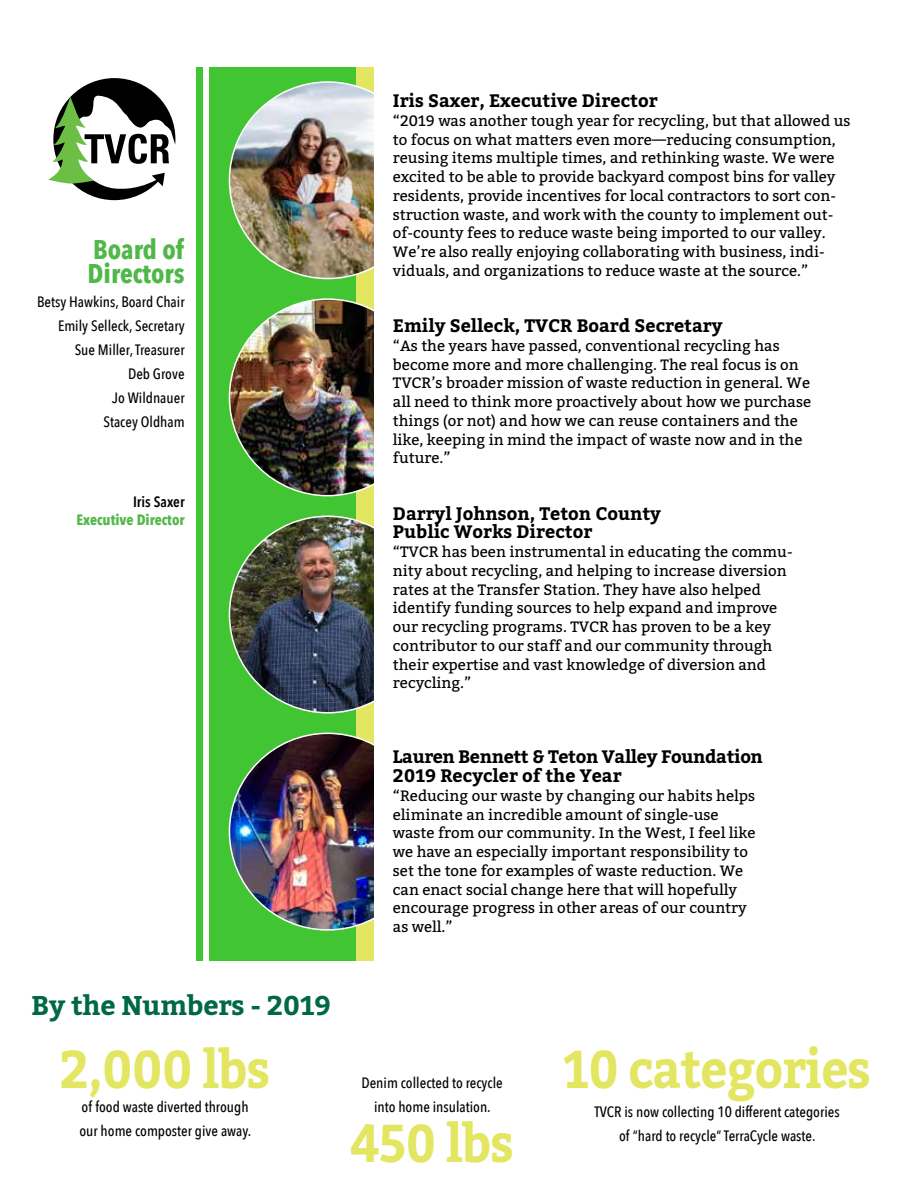
<style>
.page{position:relative;width:918px;height:1188px;background:#fff}
.page>*{position:absolute;margin:0;border:0;box-sizing:border-box;transform-origin:0 0}
.t1{font:700 52.8px "Bitter";letter-spacing:-.02em;color:#e2e660;scale:.91 1}
.t2{font:700 27px "Bitter";letter-spacing:-.01em;color:#006944}
.t3{font:700 27px/24px "Avenir Next Condensed";color:#50b848}
.t4{font:700 18px/18.8px "Bitter";color:#000}
.t5{font:700 18px/18.8px "Bitter";letter-spacing:-.02em;color:#000}
.t6{font:15px/18.8px "Bitter";color:#000}
.t7{font:500 15px/24px "Avenir Next Condensed";color:#000;text-align:center}
.t8{font:700 15px "Avenir Next Condensed";color:#50b848}
.t9{font:600 15px "Avenir Next Condensed";color:#000}
</style>
<div class="page">
<svg style="left:48px;top:78px;width:127px;height:122px"></svg>
<div style="left:196px;top:67px;width:7px;height:893px;background:#42c532"></div>
<div style="left:209px;top:67px;width:147px;height:893px;background:#42c532"></div>
<div style="left:356px;top:67px;width:18px;height:893px;background:#e2e660"></div>
<img style="left:229px;top:82px;width:197px;height:197px;border-radius:98px">
<img style="left:229px;top:299px;width:145px;height:197px">
<img style="left:229px;top:516px;width:197px;height:197px;border-radius:98px">
<img style="left:229px;top:733px;width:197px;height:197px;border-radius:98px">
<div style="left:374px;top:67px;width:494px;height:893px;background:#fff"></div>
<h2 class="t3" style="left:88px;top:238px;width:98px">Board of<br>Directors</h2>
<p class="t7" style="left:37px;top:290px;width:149px;text-align:right">Betsy Hawkins, Board Chair<br>Emily Selleck, Secretary<br>Sue Miller, Treasurer<br>Deb Grove<br>Jo Wildnauer<br>Stacey Oldham</p>
<p class="t9" style="left:133px;top:489px;width:53px">Iris Saxer</p>
<p class="t8" style="left:76px;top:511px;width:110px">Executive Director</p>
<p class="t4" style="left:393px;top:92px;width:266px">Iris Saxer, Executive Director</p>
<p class="t6" style="left:393px;top:111px;width:459px">“2019 was another tough year for recycling, but that allowed us to focus on what matters even more—reducing consumption, reusing items multiple times, and rethinking waste. We were excited to be able to provide backyard compost bins for valley residents, provide incentives for local contractors to sort con&shy;struction waste, and work with the county to implement out&shy;of-county fees to reduce waste being imported to our valley.<br>We’re also really enjoying collaborating with business, indi&shy;viduals, and organizations to reduce waste at the source.”</p>
<p class="t4" style="left:393px;top:317px;width:331px">Emily Selleck, TVCR Board Secretary</p>
<p class="t6" style="left:393px;top:336px;width:420px">“As the years have passed, conventional recycling has become more and more challenging. The real focus is on TVCR’s broader mission of waste reduction in general. We all need to think more proactively about how we purchase things (or not) and how we can reuse containers and the like, keeping in mind the impact of waste now and in the future.”</p>
<p class="t4" style="left:393px;top:505px;width:270px">Darryl Johnson, Teton County<br>Public Works Director</p>
<p class="t6" style="left:393px;top:543px;width:401px">“TVCR has been instrumental in educating the commu&shy;nity about recycling, and helping to increase diversion rates at the Transfer Station. They have also helped identify funding sources to help expand and improve our recycling programs. TVCR has proven to be a key contributor to our staff and our community through their expertise and vast knowledge of diversion and recycling.”</p>
<p class="t5" style="left:393px;top:748px;width:372px">Lauren Bennett &amp; Teton Valley Foundation<br>2019 Recycler of the Year</p>
<p class="t6" style="left:393px;top:786px;width:364px">“Reducing our waste by changing our habits helps eliminate an incredible amount of single-use waste from our community. In the West, I feel like we have an especially important responsibility to set the tone for examples of waste reduction. We can enact social change here that will hopefully encourage progress in other areas of our country as well.”</p>
<h2 class="t2" style="left:32px;top:988px;width:301px">By the Numbers - 2019</h2>
<h1 class="t1" style="left:60px;top:1035px;width:233px">2,000 lbs</h1>
<p class="t7" style="left:79px;top:1095px;width:173px;text-align:left">of food waste diverted through our home composter give away.</p>
<p class="t7" style="left:361px;top:1071px;width:143px">Denim collected to recycle into home insulation.</p>
<h1 class="t1" style="left:350px;top:1109px;width:181px">450 lbs</h1>
<h1 class="t1" style="left:563px;top:1035px;width:340px">10 categories</h1>
<p class="t7" style="left:594px;top:1100px;width:247px">TVCR is now collecting 10 different categories of “hard to recycle” TerraCycle waste.</p>
</div>
